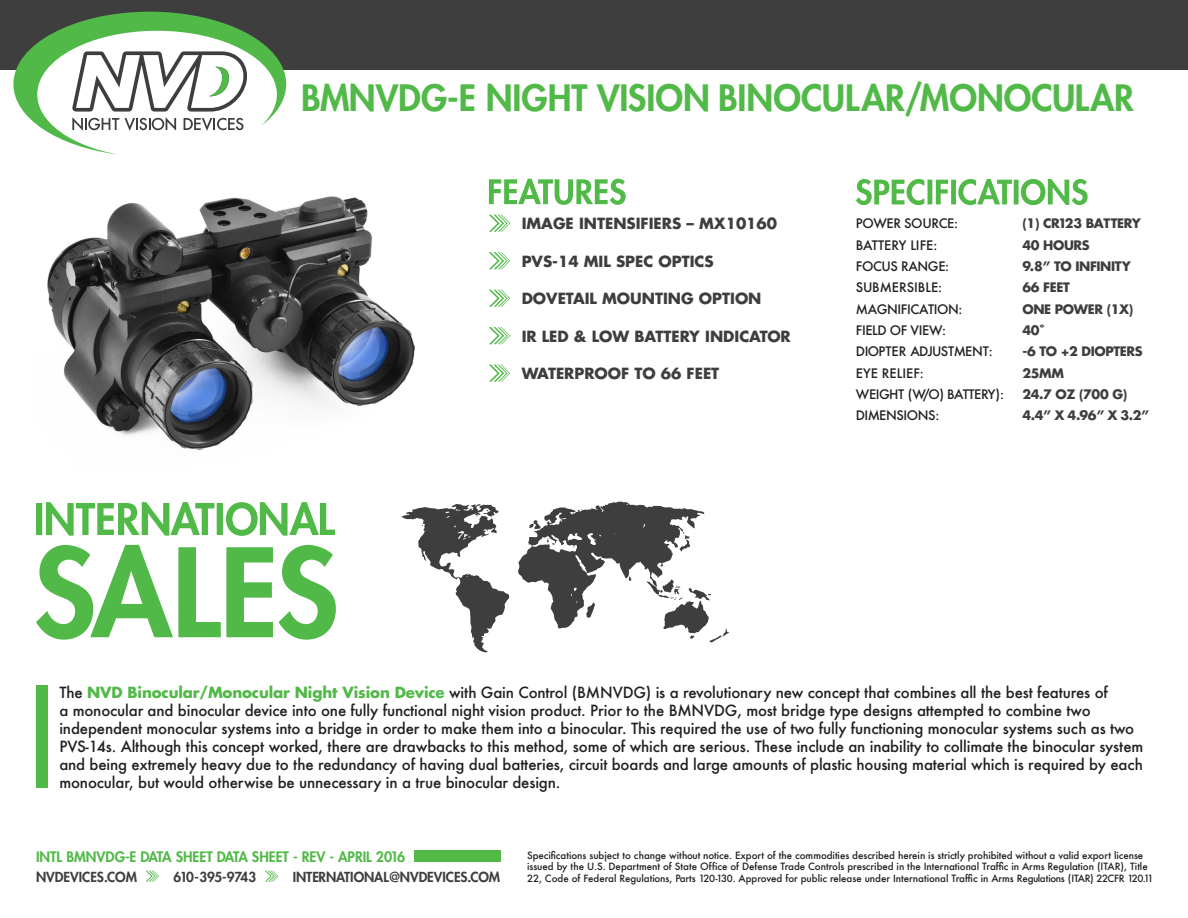
<style>
.page{position:relative;width:1188px;height:918px;background:#fff}
.page>*{position:absolute;margin:0;border:0;box-sizing:border-box;transform-origin:0 0}
.t1{font:800 35.4px "Futura Std";color:#51b948}
.Body{font:500 15px/18px "Futura";letter-spacing:-.01em;color:#231f20}
.Features_1{font:700 15px "Futura Std";color:#3e3e3f}
.Access{font:800 14.1px "Futura Std";color:#51b948}
.Access-2{font:800 13.5px "Futura Std";color:#3e3e3f}
.Access-3{font:800 13.5px "Futura Std";letter-spacing:-.03em;color:#3e3e3f}
.Specs_1{font:700 12.75px "Futura Std";letter-spacing:-.03em;color:#3e3e3f}
.Paragraph_Style_1{font:500 12.75px "Futura";letter-spacing:-.03em;color:#231f20}
.Paragraph_Style_1-2{font:500 12.75px "Futura";color:#231f20}
.Body-2{font:500 9.75px/11.7px "Futura";letter-spacing:-.005em;color:#231f20}
.s1{font-family:"Futura Std";font-weight:700;color:#51b948}
</style>
<div class="page">
<img style="left:47px;top:196px;width:368px;height:254px">
<svg style="left:518px;top:501px;width:211px;height:141px"></svg>
<svg style="left:402px;top:504px;width:107px;height:148px"></svg>
<div style="left:0;top:0;width:1188px;height:69px;background:#3e3e3f"></div>
<svg style="left:13px;top:12px;width:273px;height:143px"></svg>
<svg style="left:36px;top:502px;width:299px;height:34px"></svg>
<svg style="left:36px;top:545px;width:300px;height:95px"></svg>
<div style="left:36px;top:686px;width:12px;height:102px;background:#51b948"></div>
<svg style="left:265px;top:871px;width:13px;height:11px"></svg>
<svg style="left:146px;top:871px;width:13px;height:11px"></svg>
<div style="left:414px;top:851px;width:86px;height:11px;background:#51b948"></div>
<svg style="left:489px;top:179px;width:137px;height:26px"></svg>
<svg style="left:489px;top:365px;width:21px;height:17px"></svg>
<svg style="left:489px;top:327px;width:21px;height:17px"></svg>
<svg style="left:489px;top:290px;width:21px;height:17px"></svg>
<svg style="left:489px;top:252px;width:21px;height:17px"></svg>
<svg style="left:489px;top:215px;width:21px;height:17px"></svg>
<svg style="left:856px;top:179px;width:232px;height:26px"></svg>
<p class="t1" style="left:301px;top:75px;width:834px">BMNVDG-E NIGHT VISION BINOCULAR/MONOCULAR</p>
<p class="Features_1" style="left:522px;top:214px;width:257px">IMAGE INTENSIFIERS – MX10160</p>
<p class="Paragraph_Style_1" style="left:856px;top:215px;width:104px">POWER SOURCE:</p>
<p class="Specs_1" style="left:1023px;top:215px;width:120px">(1) CR123 BATTERY</p>
<p class="Paragraph_Style_1" style="left:856px;top:258px;width:95px">FOCUS RANGE:</p>
<p class="Specs_1" style="left:1023px;top:258px;width:110px">9.8” TO INFINITY</p>
<p class="Paragraph_Style_1-2" style="left:856px;top:236px;width:83px">BATTERY LIFE:</p>
<p class="Specs_1" style="left:1023px;top:237px;width:69px">40 HOURS</p>
<p class="Paragraph_Style_1-2" style="left:856px;top:279px;width:88px">SUBMERSIBLE:</p>
<p class="Specs_1" style="left:1023px;top:279px;width:49px">66 FEET</p>
<p class="Paragraph_Style_1" style="left:856px;top:300px;width:108px">MAGNIFICATION:</p>
<p class="Specs_1" style="left:1023px;top:300px;width:112px">ONE POWER (1X)</p>
<p class="Paragraph_Style_1" style="left:856px;top:322px;width:92px">FIELD OF VIEW:</p>
<p class="Specs_1" style="left:1023px;top:322px;width:24px">40˚</p>
<p class="Paragraph_Style_1" style="left:856px;top:343px;width:138px">DIOPTER ADJUSTMENT:</p>
<p class="Specs_1" style="left:1023px;top:343px;width:122px">-6 TO +2 DIOPTERS</p>
<p class="Paragraph_Style_1-2" style="left:856px;top:364px;width:69px">EYE RELIEF:</p>
<p class="Specs_1" style="left:1023px;top:364px;width:43px">25MM</p>
<p class="Paragraph_Style_1" style="left:856px;top:385px;width:150px">WEIGHT (W/O) BATTERY):</p>
<p class="Specs_1" style="left:1023px;top:386px;width:106px">24.7 OZ (700 G)</p>
<p class="Paragraph_Style_1" style="left:856px;top:407px;width:85px">DIMENSIONS:</p>
<p class="Specs_1" style="left:1023px;top:407px;width:128px">4.4” X 4.96” X 3.2”</p>
<p class="Features_1" style="left:522px;top:251px;width:194px">PVS-14 MIL SPEC OPTICS</p>
<p class="Features_1" style="left:522px;top:289px;width:241px">DOVETAIL MOUNTING OPTION</p>
<p class="Features_1" style="left:522px;top:326px;width:270px">IR LED &amp; LOW BATTERY INDICATOR</p>
<p class="Features_1" style="left:522px;top:364px;width:199px">WATERPROOF TO 66 FEET</p>
<p class="Body" style="left:59px;top:683px;width:1085px">The <span class="s1">NVD Binocular/Monocular Night Vision Device</span> with Gain Control (BMNVDG) is a revolutionary new concept that combines all the best features of<br>a monocular and binocular device into one fully functional night vision product. Prior to the BMNVDG, most bridge type designs attempted to combine two independent monocular systems into a bridge in order to make them into a binocular. This required the use of two fully functioning monocular systems such as two PVS-14s. Although this concept worked, there are drawbacks to this method, some of which are serious. These include an inability to collimate the binocular system and being extremely heavy due to the redundancy of having dual batteries, circuit boards and large amounts of plastic housing material which is required by each monocular, but would otherwise be unnecessary in a true binocular design.</p>
<p class="Access" style="left:36px;top:848px;width:371px">INTL BMNVDG-E DATA SHEET DATA SHEET - REV - APRIL 2016</p>
<p class="Access-2" style="left:36px;top:868px;width:103px">NVDEVICES.COM</p>
<p class="Access-3" style="left:174px;top:868px;width:84px">610-395-9743</p>
<p class="Access-2" style="left:293px;top:868px;width:209px">INTERNATIONAL@NVDEVICES.COM</p>
<p class="Body-2" style="left:527px;top:849px;width:628px">Specifications subject to change without notice. Export of the commodities described herein is strictly prohibited without a valid export license issued by the U.S. Department of State Office of Defense Trade Controls prescribed in the International Traffic in Arms Regulation (ITAR), Title<br>22, Code of Federal Regulations, Parts 120-130. Approved for public release under International Traffic in Arms Regulations (ITAR) 22CFR 120.11</p>
</div>
